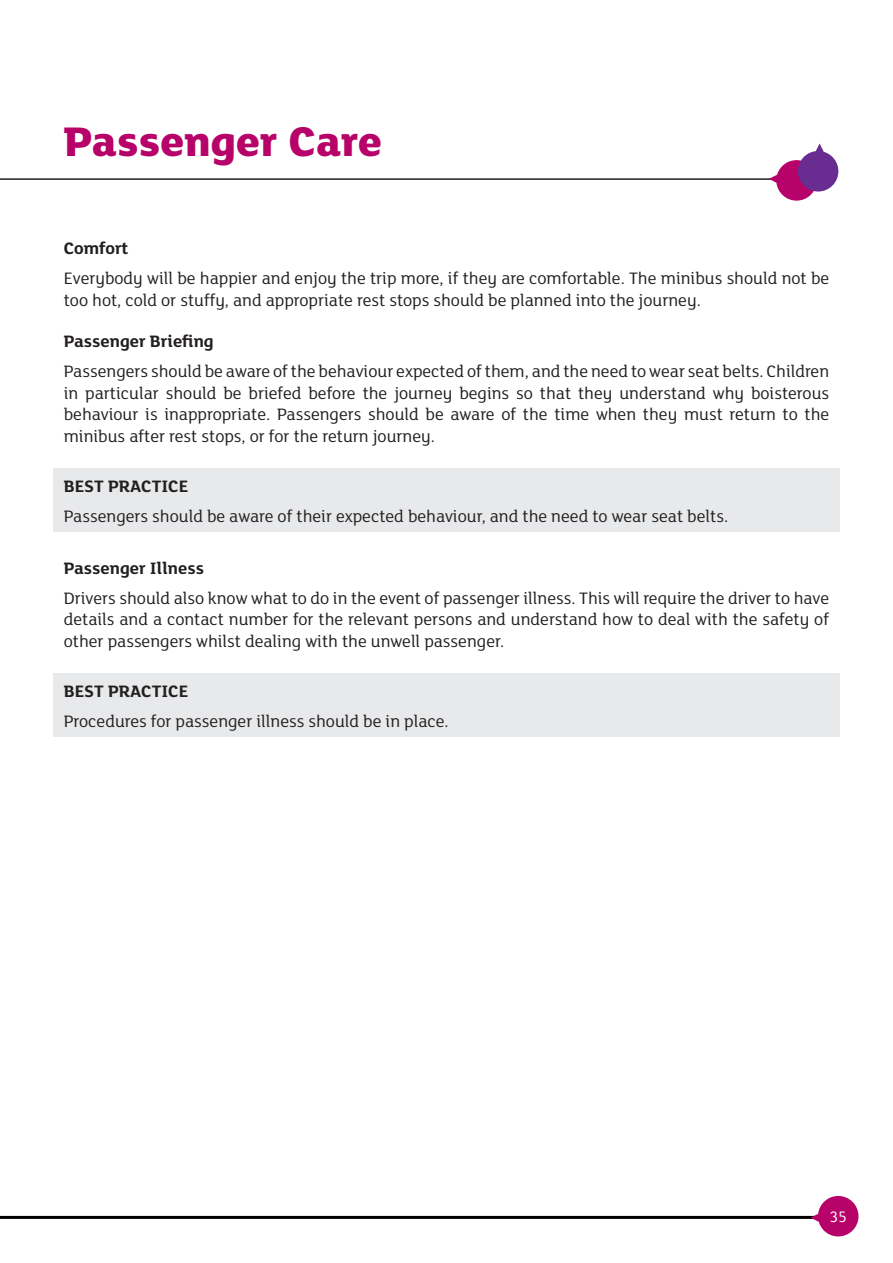
<style>
.page{position:relative;width:893px;height:1263px;background:#fff}
.page>*{position:absolute;margin:0;border:0;box-sizing:border-box;transform-origin:0 0}
.t1{font:800 45px "FS Lola";color:#b70369}
.t2{font:18px/21.6px "FS Lola";color:#231f20;text-align:justify}
.t3{font:700 18px "FS Lola";color:#231f20}
.t4{font:16.5px "FS Lola";color:#fff}
</style>
<div class="page">
<hr style="left:0;top:1216px;width:851px;height:3px;background:#000001">
<svg style="left:810px;top:1196px;width:48px;height:40px"></svg>
<div style="left:53px;top:468px;width:787px;height:64px;background:#e8e9ea"></div>
<div style="left:53px;top:673px;width:787px;height:64px;background:#e8e9ea"></div>
<hr style="left:0;top:178px;width:803px;height:2px;background:#231f20">
<svg style="left:769px;top:143px;width:69px;height:58px"></svg>
<h1 class="t1" style="left:64px;top:110px;width:320px">Passenger Care</h1>
<p class="t3" style="left:64px;top:236px;width:66px">Comfort</p>
<p class="t2" style="left:64px;top:266px;width:767px">Everybody will be happier and enjoy the trip more, if they are comfortable. The minibus should not be too hot, cold or stuffy, and appropriate rest stops should be planned into the journey.</p>
<p class="t3" style="left:64px;top:329px;width:152px">Passenger Briefing</p>
<p class="t2" style="left:64px;top:360px;width:767px">Passengers should be aware of the behaviour expected of them, and the need to wear seat belts. Children in particular should be briefed before the journey begins so that they understand why boisterous behaviour is inappropriate. Passengers should be aware of the time when they must return to the minibus after rest stops, or for the return journey.</p>
<p class="t3" style="left:64px;top:473px;width:126px">BEST PRACTICE</p>
<p class="t2" style="left:64px;top:504px;width:666px">Passengers should be aware of their expected behaviour, and the need to wear seat belts.</p>
<p class="t3" style="left:64px;top:555px;width:142px">Passenger Illness</p>
<p class="t2" style="left:64px;top:586px;width:767px">Drivers should also know what to do in the event of passenger illness. This will require the driver to have details and a contact number for the relevant persons and understand how to deal with the safety of other passengers whilst dealing with the unwell passenger.</p>
<p class="t3" style="left:64px;top:678px;width:126px">BEST PRACTICE</p>
<p class="t2" style="left:64px;top:709px;width:386px">Procedures for passenger illness should be in place.</p>
<p class="t4" style="left:829px;top:1205px;width:19px">35</p>
</div>
